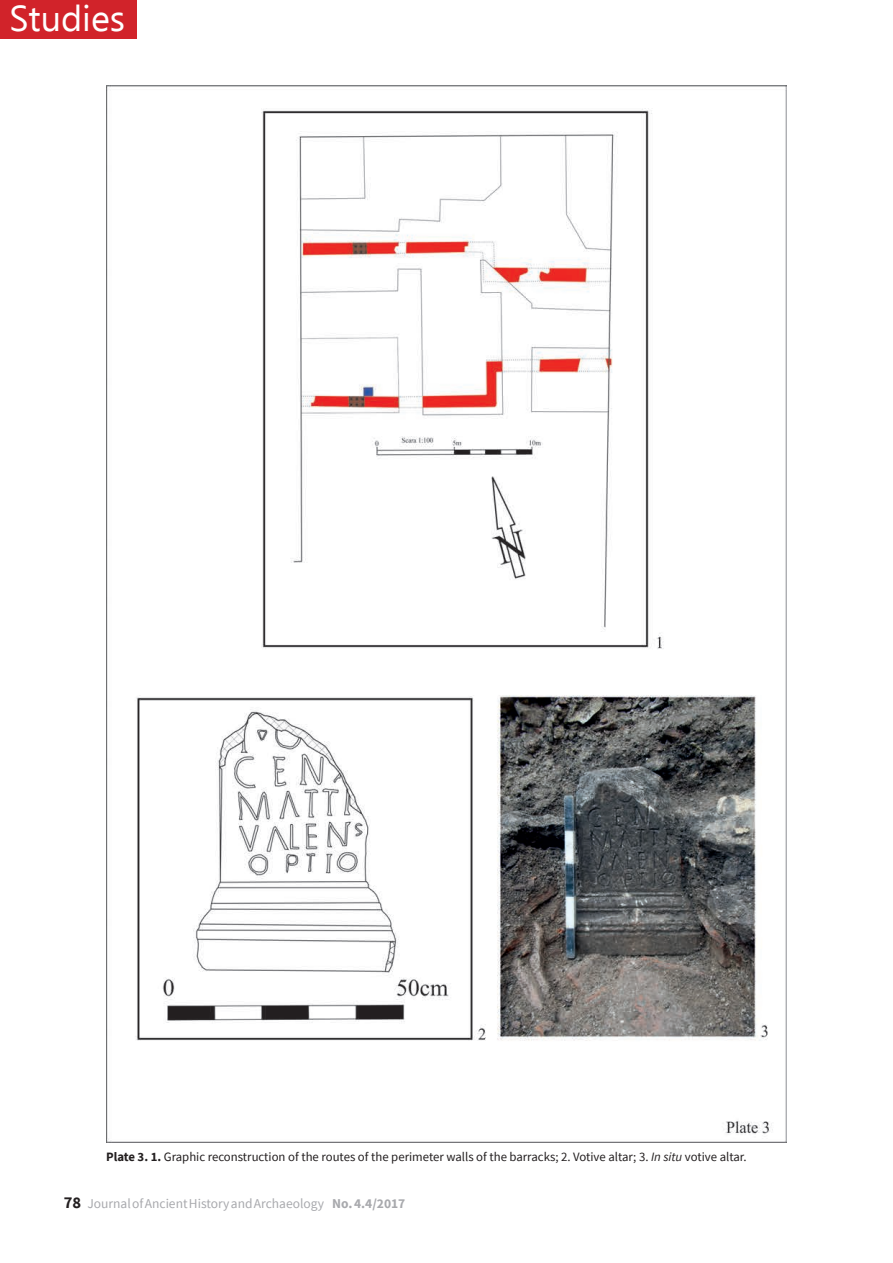
<style>
.page{position:relative;width:893px;height:1263px;background:#fff}
.page>*{position:absolute;margin:0;border:0;box-sizing:border-box;transform-origin:0 0}
.t1{font:36px "Ebrima";color:#fff}
.t2{font:13.5px "Source Sans Pro";color:#a8a9ad}
.Figuri_si_tabele{font:12.75px "Source Sans Pro";color:#231f20}
.s1{font-weight:700}
.s2{font-style:italic}
.s3{font-weight:700;font-size:16.5px;color:#231f20}
</style>
<div class="page">
<div style="left:0;top:0;width:136px;height:38px;background:#d1232a"></div>
<img style="left:106px;top:85px;width:681px;height:1057px">
<h1 class="t1" style="left:9px;top:-7px;width:117px">Studies</h1>
<p class="Figuri_si_tabele" style="left:106px;top:1148px;width:642px"><span class="s1">Plate 3. 1.</span> Graphic reconstruction of the routes of the perimeter walls of the barracks; 2. Votive altar; 3. <span class="s2">In situ</span> votive altar.</p>
<p class="t2" style="left:64px;top:1195px;width:343px"><span class="s3">78</span> Journal of Ancient History and Archaeology <span class="s1">No. 4.4/2017</span></p>
</div>
